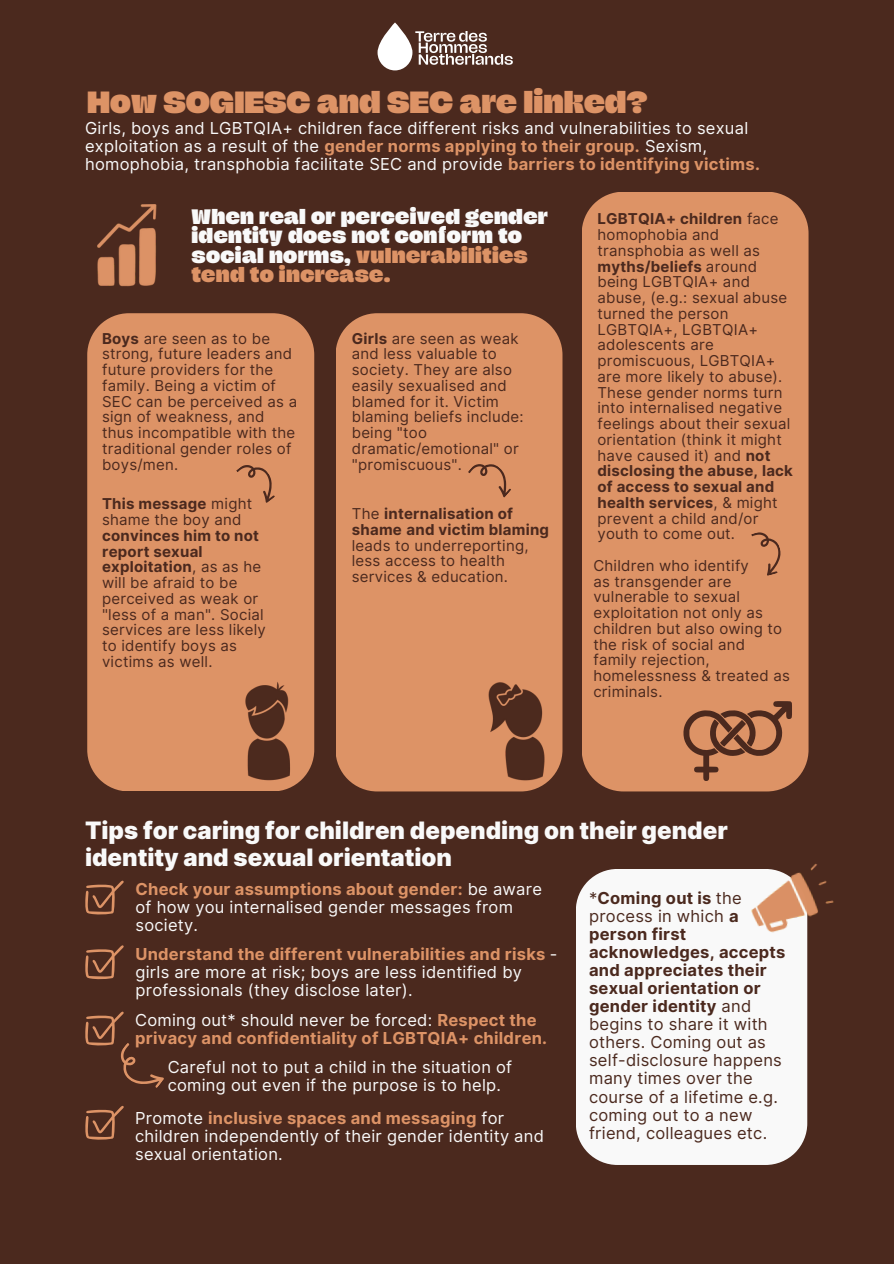
<style>
.page{position:relative;width:894px;height:1264px;background:#fff}
.page>*{position:absolute;margin:0;border:0;box-sizing:border-box;transform-origin:0 0}
.t1{font:800 33px "Bunch";color:#dd9366}
.t2{font:900 24px/27px "Inter";color:#f9f9f9}
.t3{font:800 22.5px/19.2px "Bunch";letter-spacing:.015em;color:#f9f9f9}
.t4{font:16.5px/18px "Inter";letter-spacing:.015em;color:#f9f9f9}
.t5{font:16.5px/18px "Inter";letter-spacing:.015em;color:#4b291e}
.t6{font:700 16.5px/18px "Inter";letter-spacing:.015em;color:#dd9366}
.t7{font:15px/15.8px "Inter";letter-spacing:.015em;color:#4b291e}
.s1{font-weight:700;color:#dd9366}
.s2{color:#dd9366}
.s3{font-weight:700}
.s4{font-weight:400;color:#f9f9f9}
</style>
<div class="page">
<div style="left:0;top:0;width:893px;height:1263px;background:#4b291e"></div>
<svg style="left:377px;top:22px;width:35px;height:48px"></svg>
<svg style="left:415px;top:31px;width:97px;height:34px"></svg>
<img style="left:97px;top:204px;width:60px;height:83px">
<div style="left:87px;top:313px;width:227px;height:478px;background:#dd9366"></div>
<img style="left:245px;top:681px;width:46px;height:100px">
<div style="left:336px;top:313px;width:226px;height:478px;background:#dd9366"></div>
<img style="left:489px;top:681px;width:57px;height:100px">
<svg style="left:467px;top:454px;width:50px;height:46px;background:#cf895f"></svg>
<svg style="left:236px;top:456px;width:46px;height:49px;background:#cf885f"></svg>
<div style="left:582px;top:192px;width:226px;height:599px;background:#dd9366"></div>
<svg style="left:683px;top:701px;width:108px;height:80px"></svg>
<svg style="left:750px;top:527px;width:36px;height:50px;background:#cb865d"></svg>
<svg style="left:85px;top:945px;width:38px;height:34px"></svg>
<svg style="left:85px;top:1011px;width:79px;height:77px"></svg>
<svg style="left:85px;top:1105px;width:38px;height:35px"></svg>
<svg style="left:85px;top:880px;width:38px;height:34px"></svg>
<div style="left:576px;top:869px;width:231px;height:295px;background:#f9f9f9"></div>
<img style="left:743px;top:863px;width:91px;height:73px">
<p class="t1" style="left:87px;top:84px;width:561px">How SOGIESC and SEC are linked?</p>
<p class="t4" style="left:85px;top:119px;width:676px">Girls, boys and LGBTQIA+ children face different risks and vulnerabilities to sexual exploitation as a result of the <span class="s1">gender norms applying to their group.</span> Sexism, homophobia, transphobia facilitate SEC and provide <span class="s1">barriers to identifying victims.</span></p>
<h1 class="t3" style="left:191px;top:206px;width:358px">When real or perceived gender identity does not conform to social norms, <span class="s2">vulnerabilities tend to increase.</span></h1>
<p class="t7" style="left:102px;top:330px;width:196px"><span class="s3">Boys</span> are seen as to be strong, future leaders and future providers for the family. Being a victim of<br>SEC can be perceived as a sign of weakness, and thus incompatible with the traditional gender roles of boys/men.</p>
<h2 class="t7" style="left:102px;top:496px;width:165px"><span class="s3">This message</span> might shame the boy and <span class="s3">convinces him to not report sexual exploitation</span>, as as he will be afraid to be perceived as weak or "less of a man". Social services are less likely to identify boys as victims as well.</h2>
<p class="t7" style="left:352px;top:330px;width:173px"><span class="s3">Girls</span> are seen as weak and less valuable to society. They are also easily sexualised and blamed for it. Victim blaming beliefs include: being "too dramatic/emotional" or "promiscuous".</p>
<p class="t7" style="left:352px;top:506px;width:199px">The <span class="s3">internalisation of shame and victim blaming </span>leads to underreporting, less access to health services &amp; education.</p>
<p class="t7" style="left:597px;top:211px;width:197px"><span class="s3">LGBTQIA+ children</span> face homophobia and transphobia as well as <span class="s3">myths/beliefs</span> around being LGBTQIA+ and abuse, (e.g.: sexual abuse turned the person<br>LGBTQIA+, LGBTQIA+ adolescents are promiscuous, LGBTQIA+ are more likely to abuse).<br>These gender norms turn into internalised negative feelings about their sexual orientation (think it might have caused it) and <span class="s3">not disclosing the abuse, lack of access to sexual and health services</span>, &amp; might prevent a child and/or youth to come out.</p>
<p class="t7" style="left:593px;top:557px;width:157px">Children who identify</p>
<p class="t7" style="left:593px;top:573px;width:198px">as transgender are vulnerable to sexual exploitation not only as children but also owing to the risk of social and family rejection, homelessness &amp; treated as criminals.</p>
<p class="t2" style="left:85px;top:817px;width:644px">Tips for caring for children depending on their gender identity and sexual orientation</p>
<h2 class="t4" style="left:135px;top:879px;width:408px"><span class="s1">Check your assumptions about gender:</span> be aware of how you internalised gender messages from society.</h2>
<p class="t5" style="left:589px;top:889px;width:198px">*<span class="s3">Coming out is</span> the process in which <span class="s3">a person first acknowledges, accepts and appreciates their sexual orientation or gender identity</span> and begins to share it with others. Coming out as self-disclosure happens many times over the course of a lifetime e.g. coming out to a new friend, colleagues etc.</p>
<p class="t4" style="left:135px;top:944px;width:423px"><span class="s1">Understand the different vulnerabilities and risks</span> - girls are more at risk; boys are less identified by professionals (they disclose later).</p>
<p class="t6" style="left:135px;top:1010px;width:413px"><span class="s4">Coming out* should never be forced:</span> Respect the privacy and confidentiality of LGBTQIA+ children.</p>
<p class="t4" style="left:168px;top:1058px;width:346px">Careful not to put a child in the situation of coming out even if the purpose is to help.</p>
<p class="t4" style="left:135px;top:1108px;width:410px">Promote <span class="s1">inclusive spaces and messaging</span> for children independently of their gender identity and sexual orientation.</p>
</div>
